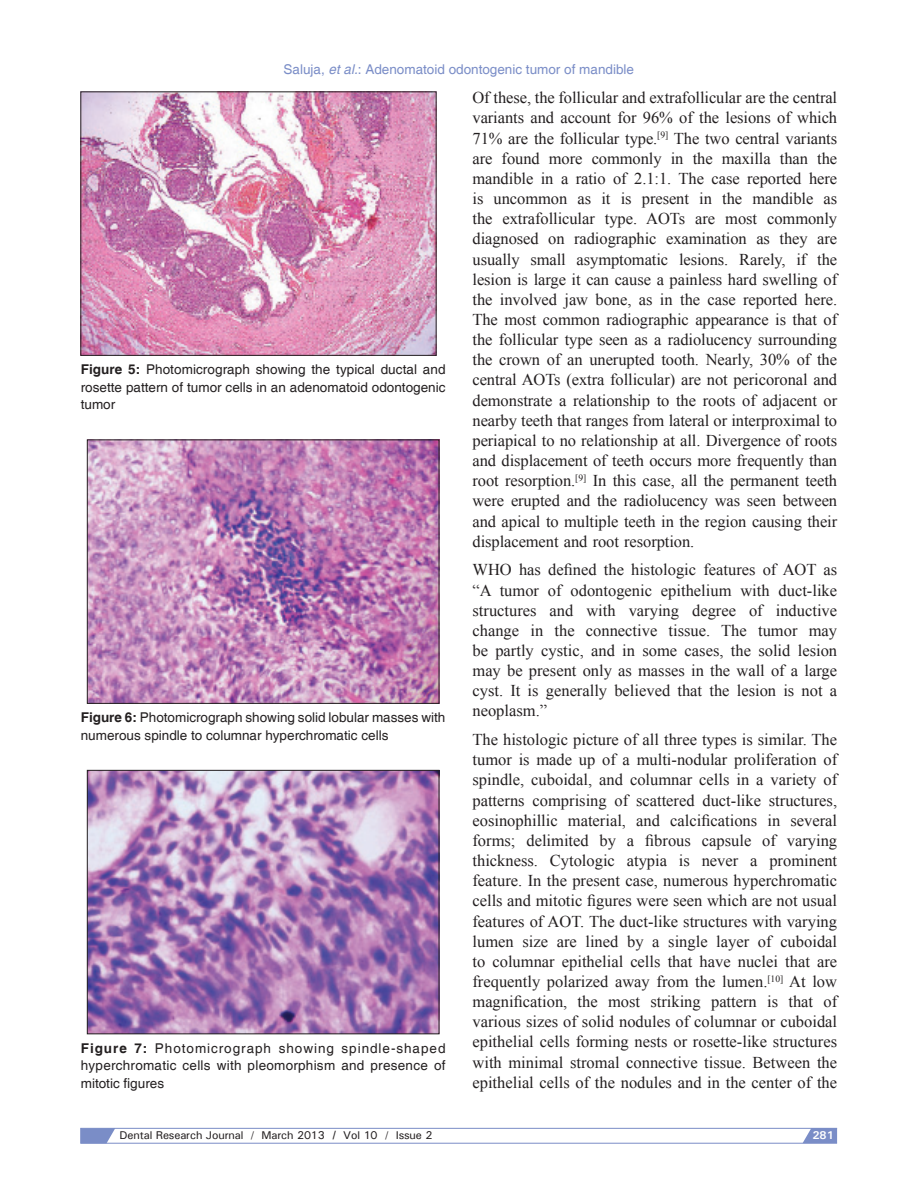
<style>
.page{position:relative;width:918px;height:1188px;background:#fff}
.page>*{position:absolute;margin:0;border:0;box-sizing:border-box;transform-origin:0 0}
.TX{font:16.5px/20.1px "Times New Roman";color:#231f20;text-align:justify}
.FGC{font:13.5px/17.5px "Helvetica";color:#231f20;text-align:justify}
.t1{font:13.5px "Helvetica";color:#7a8dc7}
.t2{font:500 11.25px "Univers";letter-spacing:-.01em;color:#231f20}
.t3{font:700 11.25px "Univers";color:#fff}
.s1{font-style:italic}
.s2{font-weight:700}
.s3{font-weight:700;font-size:12px}
</style>
<div class="page">
<svg style="left:80px;top:1128px;width:757px;height:16px"></svg>
<img style="left:83px;top:94px;width:351px;height:260px">
<img style="left:89px;top:442px;width:348px;height:260px">
<div style="left:87px;top:440px;width:352px;height:264px;border:1px solid #231f20"></div>
<img style="left:89px;top:772px;width:348px;height:260px">
<div style="left:87px;top:770px;width:352px;height:264px;border:1px solid #231f20"></div>
<p class="t1" style="left:284px;top:61px;width:352px">Saluja, <span class="s1">et al.</span>: Adenomatoid odontogenic tumor of mandible</p>
<p class="FGC" style="left:81px;top:361px;width:366px"><span class="s2">Figure 5:</span> Photomicrograph showing the typical ductal and rosette pattern of tumor cells in an adenomatoid odontogenic tumor</p>
<p class="FGC" style="left:81px;top:709px;width:366px"><span class="s2">Figure 6:</span> Photomicrograph showing solid lobular masses with numerous spindle to columnar hyperchromatic cells</p>
<p class="FGC" style="left:81px;top:1040px;width:366px"><span class="s2">Figure 7:</span> Photomicrograph showing spindle‑shaped hyperchromatic cells with pleomorphism and presence of mitotic figures</p>
<p class="TX" style="left:472px;top:87px;width:366px">Of these, the follicular and extrafollicular are the central variants and account for 96% of the lesions of which 71% are the follicular type.<sup>[9]</sup> The two central variants are found more commonly in the maxilla than the mandible in a ratio of 2.1:1. The case reported here is uncommon as it is present in the mandible as the extrafollicular type. AOTs are most commonly diagnosed on radiographic examination as they are usually small asymptomatic lesions. Rarely, if the lesion is large it can cause a painless hard swelling of the involved jaw bone, as in the case reported here.<br>The most common radiographic appearance is that of the follicular type seen as a radiolucency surrounding the crown of an unerupted tooth. Nearly, 30% of the central AOTs (extra follicular) are not pericoronal and demonstrate a relationship to the roots of adjacent or nearby teeth that ranges from lateral or interproximal to periapical to no relationship at all. Divergence of roots and displacement of teeth occurs more frequently than root resorption.<sup>[9]</sup> In this case, all the permanent teeth were erupted and the radiolucency was seen between and apical to multiple teeth in the region causing their displacement and root resorption.</p>
<p class="TX" style="left:472px;top:560px;width:366px">WHO has defined the histologic features of AOT as “A tumor of odontogenic epithelium with duct‑like structures and with varying degree of inductive change in the connective tissue. The tumor may be partly cystic, and in some cases, the solid lesion may be present only as masses in the wall of a large cyst. It is generally believed that the lesion is not a neoplasm.”</p>
<p class="TX" style="left:472px;top:729px;width:366px">The histologic picture of all three types is similar. The tumor is made up of a multi‑nodular proliferation of spindle, cuboidal, and columnar cells in a variety of patterns comprising of scattered duct‑like structures, eosinophillic material, and calcifications in several forms; delimited by a fibrous capsule of varying thickness. Cytologic atypia is never a prominent feature. In the present case, numerous hyperchromatic cells and mitotic figures were seen which are not usual features of AOT. The duct‑like structures with varying lumen size are lined by a single layer of cuboidal to columnar epithelial cells that have nuclei that are frequently polarized away from the lumen.<sup>[10]</sup> At low magnification, the most striking pattern is that of various sizes of solid nodules of columnar or cuboidal epithelial cells forming nests or rosette‑like structures with minimal stromal connective tissue. Between the epithelial cells of the nodules and in the center of the</p>
<p class="t2" style="left:120px;top:1128px;width:315px">Dental Research Journal / March 2013 <span class="s3">/</span> Vol 10 / Issue 2</p>
<p class="t3" style="left:813px;top:1128px;width:23px">281</p>
</div>
